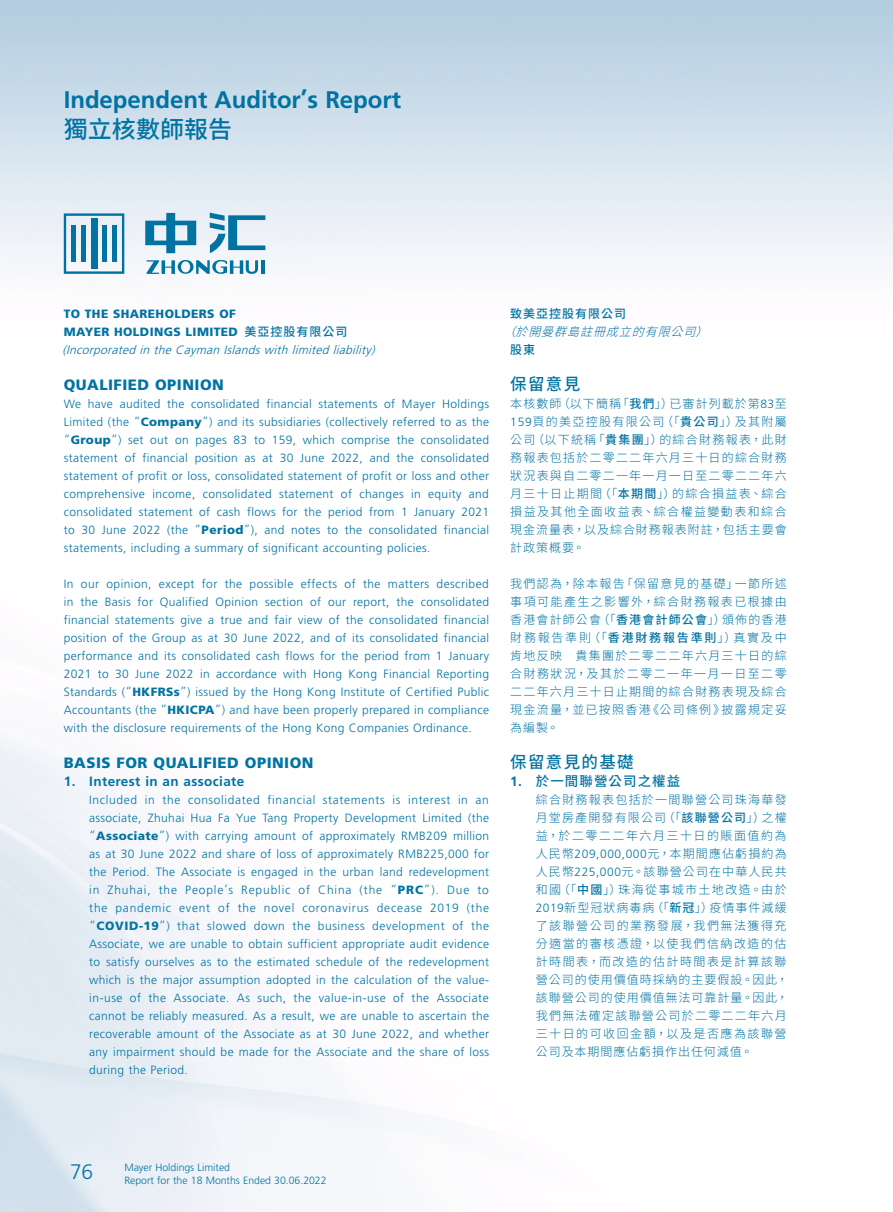
<style>
.page{position:relative;width:893px;height:1212px;background:#fff}
.page>*{position:absolute;margin:0;border:0;box-sizing:border-box;transform-origin:0 0}
.t1{font:700 24px "Frutiger LT Std";color:#0073a3}
.t2{font:500 24px "Source Han Sans TC";letter-spacing:.005em;color:#0073a3}
.t3{font:300 21px "Frutiger LT Std";color:#0073a3}
.C_Heading_1{font:500 16.5px "Source Han Sans TC";letter-spacing:.08em;color:#0073a3}
.Heading_1{font:900 15px "Frutiger LT Std";letter-spacing:.03em;color:#0073a3}
.Heading_2{font:700 13.5px "Frutiger LT Std";letter-spacing:.03em;color:#0073a3}
.C_Heading_2{font:500 13.5px "Source Han Sans TC";letter-spacing:.08em;color:#0073a3}
.Body_Text{font:300 12px/18px "Frutiger LT Std";letter-spacing:.03em;color:#0073a3;text-align:justify}
.C_Body_Text{font:300 12px/18px "Source Han Sans TC";letter-spacing:.105em;color:#0073a3;text-align:justify}
.Body_Text-2{font:italic 300 12px "Frutiger LT Std";color:#0073a3}
.Body_Text-3{font:900 12px "Frutiger LT Std";letter-spacing:.03em;color:#0073a3}
.C_Body_Text-2{font:italic 300 12px "Source Han Sans TC";color:#0073a3}
.C_Body_Text-3{font:500 12px "Source Han Sans TC";letter-spacing:.08em;color:#0073a3}
.t4{font:300 10.5px/12.8px "Frutiger LT Std";color:#0073a3}
.s1{font-family:"Source Han Sans TC";font-weight:500}
.s2{font-weight:900}
.s3{font-weight:500}
.s4{font-family:"Frutiger LT Std"}
.s5{font-family:"Frutiger LT Std";font-weight:700}
</style>
<div class="page">
<img style="left:0;top:0;width:893px;height:1212px">
<svg style="left:64px;top:213px;width:60px;height:61px"></svg>
<div style="left:71px;top:226px;width:5px;height:36px;background:#0073a3"></div>
<div style="left:81px;top:226px;width:5px;height:36px;background:#0073a3"></div>
<div style="left:102px;top:226px;width:5px;height:36px;background:#0073a3"></div>
<div style="left:112px;top:226px;width:5px;height:36px;background:#0073a3"></div>
<div style="left:91px;top:218px;width:6px;height:51px;background:#0073a3"></div>
<svg style="left:145px;top:213px;width:51px;height:40px;background:#77b2cd"></svg>
<svg style="left:210px;top:213px;width:55px;height:40px"></svg>
<hr style="left:261px;top:260px;width:3px;height:14px;background:#0073a3">
<svg style="left:147px;top:260px;width:111px;height:14px"></svg>
<h1 class="t1" style="left:64px;top:85px;width:339px">Independent Auditor’s Report</h1>
<h1 class="t2" style="left:64px;top:115px;width:170px">獨立核數師報告</h1>
<p class="Body_Text-3" style="left:64px;top:306px;width:173px">TO THE SHAREHOLDERS OF</p>
<p class="Body_Text-3" style="left:64px;top:324px;width:285px">MAYER HOLDINGS LIMITED <span class="s1">美亞控股有限公司</span></p>
<p class="Body_Text-2" style="left:63px;top:343px;width:317px">(Incorporated in the Cayman Islandswith limited liability)</p>
<p class="Heading_1" style="left:64px;top:375px;width:162px">QUALIFIED OPINION</p>
<p class="Body_Text" style="left:64px;top:395px;width:427px">We have audited the consolidated financial statements of Mayer Holdings Limited (the “<span class="s2">Company</span>”) and its subsidiaries (collectively referred to as the “<span class="s2">Group</span>”) set out on pages 83 to 159, which comprise the consolidated statement of financial position as at 30 June 2022, and the consolidated statement of profit or loss, consolidated statement of profit or loss and other comprehensive income, consolidated statement of changes in equity and consolidated statement of cash flows for the period from 1 January 2021 to 30 June 2022 (the “<span class="s2">Period</span>”), and notes to the consolidated financial statements, including a summary of significant accounting policies.</p>
<p class="Body_Text" style="left:64px;top:575px;width:427px">In our opinion, except for the possible effects of the matters described in the Basis for Qualified Opinion section of our report, the consolidated financial statements give a true and fair view of the consolidated financial position of the Group as at 30 June 2022, and of its consolidated financial performance and its consolidated cash flows for the period from 1 January 2021 to 30 June 2022 in accordance with Hong Kong Financial Reporting Standards (“<span class="s2">HKFRSs</span>”) issued by the Hong Kong Institute of Certified Public Accountants (the “<span class="s2">HKICPA</span>”) and have been properly prepared in compliance with the disclosure requirements of the Hong Kong Companies Ordinance.</p>
<p class="Heading_1" style="left:64px;top:753px;width:251px">BASIS FOR QUALIFIED OPINION</p>
<p class="Heading_2" style="left:64px;top:773px;width:182px">1. Interest in an associate</p>
<p class="Body_Text" style="left:89px;top:791px;width:401px">Included in the consolidated financial statements is interest in an associate, Zhuhai Hua Fa Yue Tang Property Development Limited (the “<span class="s2">Associate</span>”) with carrying amount of approximately RMB209 million as at 30 June 2022 and share of loss of approximately RMB225,000 for the Period. The Associate is engaged in the urban land redevelopment in Zhuhai, the People’s Republic of China (the “<span class="s2">PRC</span>”). Due to the pandemic event of the novel coronavirus decease 2019 (the “<span class="s2">COVID-19</span>”) that slowed down the business development of the Associate, we are unable to obtain sufficient appropriate audit evidence to satisfy ourselves as to the estimated schedule of the redevelopment which is the major assumption adopted in the calculation of the value&shy;in-use of the Associate. As such, the value-in-use of the Associate cannot be reliably measured. As a result, we are unable to ascertain the recoverable amount of the Associate as at 30 June 2022, and whether any impairment should be made for the Associate and the share of loss during the Period.</p>
<p class="C_Body_Text-3" style="left:510px;top:307px;width:117px">致美亞控股有限公司</p>
<p class="C_Body_Text-2" style="left:503px;top:325px;width:215px">（於開曼群島註冊成立的有限公司）</p>
<p class="C_Body_Text-3" style="left:510px;top:343px;width:26px">股東</p>
<p class="C_Heading_1" style="left:510px;top:374px;width:72px">保留意見</p>
<p class="C_Body_Text" style="left:510px;top:395px;width:278px">本核數師（以下簡稱「<span class="s3">我們</span>」）已審計列載於第<span class="s4">83</span>至<span class="s4">159</span>頁的美亞控股有限公司（「<span class="s3">貴公司</span>」）及其附屬公司（以下統稱「<span class="s3">貴集團</span>」）的綜合財務報表，此財務報表包括於二零二二年六月三十日的綜合財務狀況表與自二零二一年一月一日至二零二二年六月三十日止期間（「<span class="s3">本期間</span>」）的綜合損益表、綜合損益及其他全面收益表、綜合權益變動表和綜合現金流量表，以及綜合財務報表附註，包括主要會計政策概要。</p>
<p class="C_Body_Text" style="left:510px;top:575px;width:278px">我們認為，除本報告「保留意見的基礎」一節所述事項可能產生之影響外，綜合財務報表已根據由香港會計師公會（「<span class="s3">香港會計師公會</span>」）頒佈的香港財務報告準則（「<span class="s3">香港財務報告準則</span>」）真實及中肯地反映　貴集團於二零二二年六月三十日的綜合財務狀況，及其於二零二一年一月一日至二零二二年六月三十日止期間的綜合財務表現及綜合現金流量，並已按照香港《公司條例》披露規定妥為編製。</p>
<p class="C_Heading_1" style="left:510px;top:752px;width:125px">保留意見的基礎</p>
<p class="C_Heading_2" style="left:510px;top:773px;width:171px"><span class="s5">1.</span> 於一間聯營公司之權益</p>
<p class="C_Body_Text" style="left:536px;top:791px;width:254px;text-align:left">綜合財務報表包括於一間聯營公司珠海華發月堂房產開發有限公司（「<span class="s3">該聯營公司</span>」）之權益，於二零二二年六月三十日的賬面值約為人民幣<span class="s4">209,000,000</span>元，本期間應佔虧損約為人民幣<span class="s4">225,000</span>元。該聯營公司在中華人民共和國（「<span class="s3">中國</span>」）珠海從事城市土地改造。由於<br><span class="s4">2019</span>新型冠狀病毒病（「<span class="s3">新冠</span>」）疫情事件減緩了該聯營公司的業務發展，我們無法獲得充分適當的審核憑證，以使我們信納改造的估計時間表，而改造的估計時間表是計算該聯營公司的使用價值時採納的主要假設。因此，該聯營公司的使用價值無法可靠計量。因此，我們無法確定該聯營公司於二零二二年六月三十日的可收回金額，以及是否應為該聯營公司及本期間應佔虧損作出任何減值。</p>
<h2 class="t3" style="left:70px;top:1160px;width:24px">76</h2>
<p class="t4" style="left:124px;top:1161px;width:204px">Mayer Holdings Limited<br>Report for the 18 Months Ended 30.06.2022</p>
</div>
